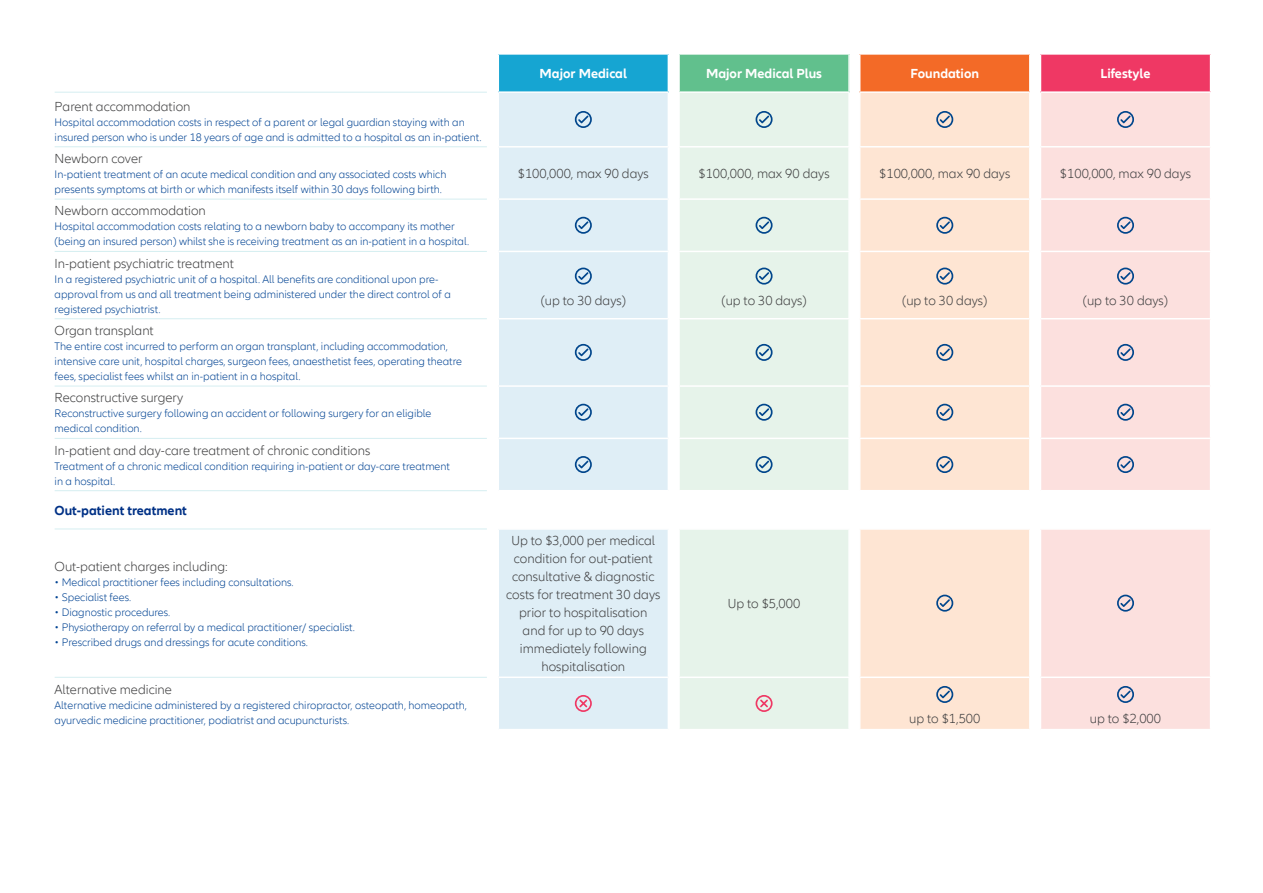
<style>
.page{position:relative;width:1263px;height:893px;background:#fff}
.page>*{position:absolute;margin:0;border:0;box-sizing:border-box;transform-origin:0 0}
.t1{font:300 13.5px/18px "Allianz Neo";color:#3e3e3f;text-align:center}
.t2{font:700 13.5px "Allianz Neo";color:#fff}
.t3{font:700 13.5px "Allianz Neo";color:#003186}
.t4{font:300 11.25px/15px "Allianz Neo";color:#004393}
</style>
<div class="page">
<div style="left:498px;top:54px;width:170px;height:38px;background:#16a5d2"></div>
<div style="left:679px;top:54px;width:170px;height:38px;background:#61c08d"></div>
<div style="left:860px;top:54px;width:170px;height:38px;background:#f36a27"></div>
<div style="left:1040px;top:54px;width:170px;height:38px;background:#ef3864"></div>
<svg style="left:499px;top:93px;width:169px;height:636px;background:#e1eff6"></svg>
<div style="left:680px;top:93px;width:168px;height:636px;background:#e6f3ea"></div>
<div style="left:860px;top:93px;width:169px;height:636px;background:#fee5d3"></div>
<div style="left:1041px;top:93px;width:169px;height:636px;background:#fce0de"></div>
<hr style="left:498px;top:490px;width:170px;height:1px;background:#fff">
<hr style="left:679px;top:490px;width:170px;height:1px;background:#fff">
<hr style="left:498px;top:53px;width:170px;height:2px;background:#fff">
<hr style="left:497px;top:55px;width:2px;height:36px;background:#fff">
<hr style="left:679px;top:53px;width:170px;height:2px;background:#fff">
<hr style="left:678px;top:55px;width:2px;height:36px;background:#fff">
<hr style="left:848px;top:55px;width:2px;height:36px;background:#fff">
<hr style="left:860px;top:53px;width:170px;height:2px;background:#fff">
<hr style="left:1029px;top:55px;width:1px;height:36px;background:#fff">
<hr style="left:1040px;top:53px;width:171px;height:2px;background:#fff">
<hr style="left:1040px;top:55px;width:1px;height:36px;background:#fff">
<hr style="left:498px;top:91px;width:170px;height:2px;background:#fff">
<hr style="left:679px;top:91px;width:170px;height:2px;background:#fff">
<hr style="left:860px;top:91px;width:170px;height:2px;background:#fff">
<hr style="left:1040px;top:91px;width:171px;height:2px;background:#fff">
<hr style="left:498px;top:146px;width:170px;height:2px;background:#fff">
<hr style="left:679px;top:146px;width:170px;height:2px;background:#fff">
<hr style="left:860px;top:146px;width:170px;height:2px;background:#fff">
<hr style="left:1040px;top:146px;width:171px;height:2px;background:#fff">
<hr style="left:498px;top:198px;width:170px;height:2px;background:#fff">
<hr style="left:679px;top:198px;width:170px;height:2px;background:#fff">
<hr style="left:860px;top:198px;width:170px;height:2px;background:#fff">
<hr style="left:1040px;top:198px;width:171px;height:2px;background:#fff">
<hr style="left:498px;top:251px;width:170px;height:1px;background:#fff">
<hr style="left:679px;top:251px;width:170px;height:1px;background:#fff">
<hr style="left:860px;top:251px;width:170px;height:1px;background:#fff">
<hr style="left:1040px;top:251px;width:171px;height:1px;background:#fff">
<hr style="left:498px;top:318px;width:170px;height:1px;background:#fff">
<hr style="left:679px;top:318px;width:170px;height:1px;background:#fff">
<hr style="left:860px;top:318px;width:170px;height:1px;background:#fff">
<hr style="left:1040px;top:318px;width:171px;height:1px;background:#fff">
<hr style="left:498px;top:385px;width:170px;height:2px;background:#fff">
<hr style="left:679px;top:385px;width:170px;height:2px;background:#fff">
<hr style="left:860px;top:385px;width:170px;height:2px;background:#fff">
<hr style="left:1040px;top:385px;width:171px;height:2px;background:#fff">
<hr style="left:498px;top:438px;width:170px;height:1px;background:#fff">
<hr style="left:679px;top:438px;width:170px;height:1px;background:#fff">
<hr style="left:860px;top:438px;width:170px;height:1px;background:#fff">
<hr style="left:1040px;top:438px;width:171px;height:1px;background:#fff">
<hr style="left:498px;top:528px;width:170px;height:2px;background:#fff">
<hr style="left:679px;top:528px;width:170px;height:2px;background:#fff">
<svg style="left:860px;top:490px;width:350px;height:40px"></svg>
<hr style="left:1040px;top:528px;width:171px;height:2px;background:#fff">
<hr style="left:498px;top:676px;width:170px;height:2px;background:#fff">
<hr style="left:679px;top:676px;width:170px;height:2px;background:#fff">
<hr style="left:860px;top:676px;width:170px;height:2px;background:#fff">
<hr style="left:1040px;top:676px;width:171px;height:2px;background:#fff">
<hr style="left:55px;top:529px;width:432px;height:1px;background:#d5eef1">
<hr style="left:55px;top:490px;width:432px;height:1px;background:#d5eef1">
<hr style="left:55px;top:146px;width:432px;height:1px;background:#d5eef1">
<hr style="left:55px;top:199px;width:432px;height:1px;background:#d5eef1">
<hr style="left:55px;top:92px;width:432px;height:1px;background:#d5eef1">
<hr style="left:55px;top:251px;width:432px;height:1px;background:#d5eef1">
<hr style="left:55px;top:318px;width:432px;height:1px;background:#d5eef1">
<hr style="left:55px;top:386px;width:432px;height:1px;background:#d5eef1">
<hr style="left:55px;top:438px;width:432px;height:1px;background:#d5eef1">
<hr style="left:55px;top:677px;width:432px;height:1px;background:#d5eef1">
<svg style="left:575px;top:111px;width:17px;height:17px"></svg>
<svg style="left:755px;top:111px;width:17px;height:17px"></svg>
<svg style="left:936px;top:111px;width:17px;height:17px"></svg>
<svg style="left:1117px;top:111px;width:17px;height:17px"></svg>
<svg style="left:575px;top:217px;width:17px;height:17px"></svg>
<svg style="left:755px;top:217px;width:17px;height:17px"></svg>
<svg style="left:936px;top:217px;width:17px;height:17px"></svg>
<svg style="left:1117px;top:217px;width:17px;height:17px"></svg>
<svg style="left:575px;top:268px;width:17px;height:17px"></svg>
<svg style="left:755px;top:268px;width:17px;height:17px"></svg>
<svg style="left:936px;top:268px;width:17px;height:17px"></svg>
<svg style="left:1117px;top:268px;width:17px;height:17px"></svg>
<svg style="left:575px;top:344px;width:17px;height:17px"></svg>
<svg style="left:755px;top:344px;width:17px;height:17px"></svg>
<svg style="left:936px;top:344px;width:17px;height:17px"></svg>
<svg style="left:1117px;top:344px;width:17px;height:17px"></svg>
<svg style="left:575px;top:404px;width:17px;height:17px"></svg>
<svg style="left:755px;top:404px;width:17px;height:17px"></svg>
<svg style="left:936px;top:404px;width:17px;height:17px"></svg>
<svg style="left:1117px;top:404px;width:17px;height:17px"></svg>
<svg style="left:575px;top:456px;width:17px;height:17px"></svg>
<svg style="left:755px;top:456px;width:17px;height:17px"></svg>
<svg style="left:936px;top:456px;width:17px;height:17px"></svg>
<svg style="left:1117px;top:456px;width:17px;height:17px"></svg>
<svg style="left:936px;top:595px;width:17px;height:17px"></svg>
<svg style="left:1117px;top:595px;width:17px;height:17px"></svg>
<svg style="left:575px;top:695px;width:17px;height:17px"></svg>
<svg style="left:755px;top:695px;width:17px;height:17px"></svg>
<svg style="left:936px;top:686px;width:17px;height:17px"></svg>
<svg style="left:1117px;top:686px;width:17px;height:17px"></svg>
<p class="t2" style="left:540px;top:66px;width:89px">Major Medical</p>
<p class="t2" style="left:706px;top:66px;width:118px">Major Medical Plus</p>
<p class="t2" style="left:910px;top:66px;width:70px">Foundation</p>
<p class="t2" style="left:1100px;top:66px;width:52px">Lifestyle</p>
<p class="t1" style="left:55px;top:98px;width:137px">Parent accommodation</p>
<p class="t4" style="left:55px;top:115px;width:428px">Hospital accommodation costs in respect of a parent or legal guardian staying with an insured person who is under 18 years of age and is admitted to a hospital as an in-patient.</p>
<p class="t1" style="left:55px;top:150px;width:89px">Newborn cover</p>
<p class="t4" style="left:55px;top:167px;width:393px">In-patient treatment of an acute medical condition and any associated costs which presents symptoms at birth or which manifests itself within 30 days following birth.</p>
<p class="t1" style="left:518px;top:165px;width:133px">$100,000, max 90 days</p>
<p class="t1" style="left:698px;top:165px;width:133px">$100,000, max 90 days</p>
<p class="t1" style="left:879px;top:165px;width:133px">$100,000, max 90 days</p>
<p class="t1" style="left:1060px;top:165px;width:133px">$100,000, max 90 days</p>
<p class="t1" style="left:55px;top:202px;width:153px">Newborn accommodation</p>
<p class="t4" style="left:55px;top:219px;width:416px">Hospital accommodation costs relating to a newborn baby to accompany its mother (being an insured person) whilst she is receiving treatment as an in-patient in a hospital.</p>
<p class="t1" style="left:55px;top:255px;width:181px">In-patient psychiatric treatment</p>
<p class="t4" style="left:55px;top:272px;width:398px">In a registered psychiatric unit of a hospital. All benefits are conditional upon pre&shy;approval from us and all treatment being administered under the direct control of a registered psychiatrist.</p>
<p class="t1" style="left:541px;top:292px;width:87px">(up to 30 days)</p>
<p class="t1" style="left:721px;top:292px;width:87px">(up to 30 days)</p>
<p class="t1" style="left:902px;top:292px;width:87px">(up to 30 days)</p>
<p class="t1" style="left:1083px;top:292px;width:87px">(up to 30 days)</p>
<p class="t1" style="left:55px;top:322px;width:101px">Organ transplant</p>
<p class="t4" style="left:55px;top:339px;width:409px">The entire cost incurred to perform an organ transplant, including accommodation, intensive care unit, hospital charges, surgeon fees, anaesthetist fees, operating theatre fees, specialist fees whilst an in-patient in a hospital.</p>
<p class="t1" style="left:55px;top:389px;width:130px">Reconstructive surgery</p>
<p class="t4" style="left:55px;top:406px;width:378px">Reconstructive surgery following an accident or following surgery for an eligible medical condition.</p>
<p class="t1" style="left:55px;top:442px;width:317px">In-patient and day-care treatment of chronic conditions</p>
<p class="t4" style="left:55px;top:459px;width:397px">Treatment of a chronic medical condition requiring in-patient or day-care treatment in a hospital.</p>
<p class="t3" style="left:55px;top:503px;width:134px">Out-patient treatment</p>
<p class="t1" style="left:55px;top:558px;width:174px">Out-patient charges including:</p>
<p class="t4" style="left:55px;top:575px;width:240px">• Medical practitioner fees including consultations.</p>
<p class="t4" style="left:55px;top:590px;width:78px">• Specialist fees.</p>
<p class="t4" style="left:55px;top:605px;width:117px">• Diagnostic procedures.</p>
<p class="t4" style="left:55px;top:620px;width:302px">• Physiotherapy on referral by a medical practitioner/ specialist.</p>
<p class="t4" style="left:55px;top:635px;width:255px">• Prescribed drugs and dressings for acute conditions.</p>
<p class="t1" style="left:55px;top:680px;width:119px">Alternative medicine</p>
<p class="t4" style="left:55px;top:698px;width:414px">Alternative medicine administered by a registered chiropractor, osteopath, homeopath, ayurvedic medicine practitioner, podiatrist and acupuncturists.</p>
<p class="t1" style="left:506px;top:532px;width:156px">Up to $3,000 per medical condition for out-patient consultative &amp; diagnostic costs for treatment 30 days prior to hospitalisation and for up to 90 days immediately following hospitalisation</p>
<p class="t1" style="left:728px;top:595px;width:74px">Up to $5,000</p>
<p class="t1" style="left:909px;top:710px;width:73px">up to $1,500</p>
<p class="t1" style="left:1090px;top:710px;width:73px">up to $2,000</p>
</div>
